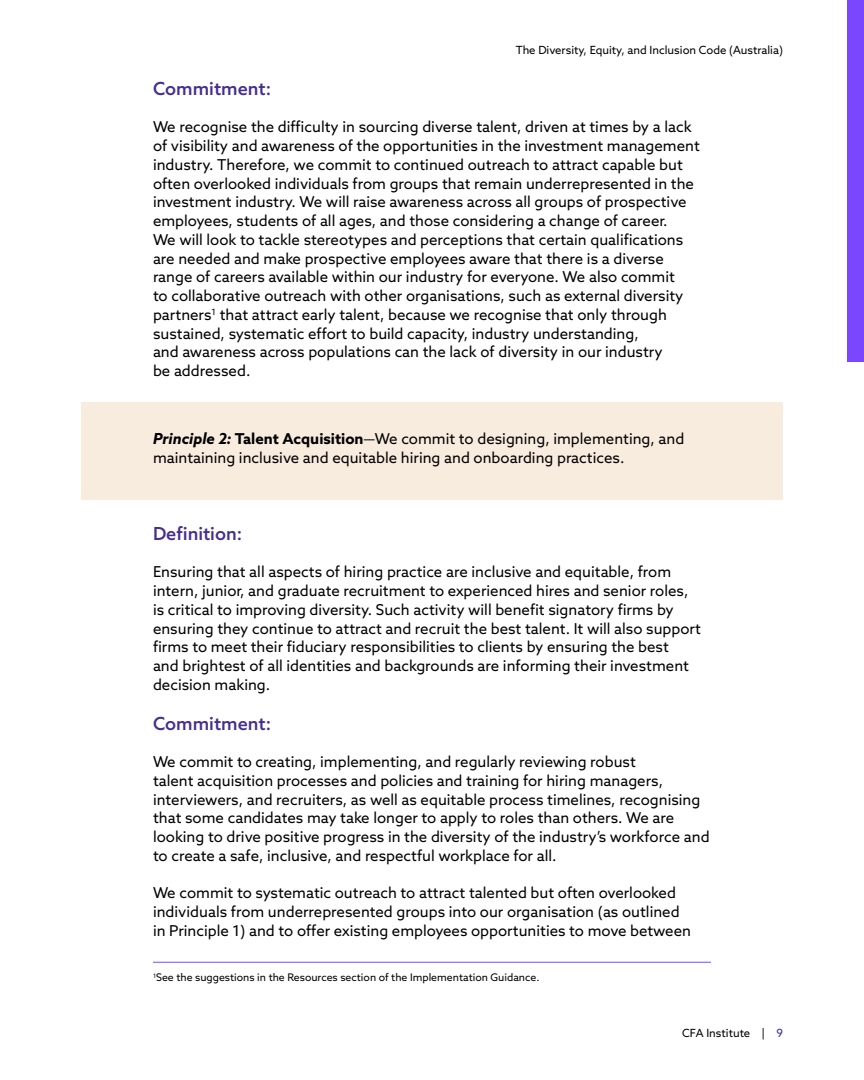
<style>
.page{position:relative;width:864px;height:1080px;background:#fff}
.page>*{position:absolute;margin:0;border:0;box-sizing:border-box;transform-origin:0 0}
.t1{font:500 18px "Azo Sans";color:#452f8f}
.Para{font:15px/18.8px "Azo Sans";color:#000}
.Box_Para{font:15px/18.8px "Azo Sans";color:#000}
.t2{font:11.25px "Azo Sans";color:#000}
.Footnotes{font:10.5px "Azo Sans";color:#000}
.s1{font-weight:700;font-style:italic}
.s2{font-weight:700}
.s3{color:#452f8f}
</style>
<div class="page">
<div style="left:848px;top:0;width:16px;height:362px;background:#7a46ff"></div>
<div style="left:81px;top:402px;width:702px;height:98px;background:#f7ecde"></div>
<hr style="left:153px;top:962px;width:558px;height:1px;background:#7a46ff">
<p class="t2" style="left:516px;top:43px;width:269px">The Diversity, Equity, and Inclusion Code (Australia)</p>
<h2 class="t1" style="left:153px;top:77px;width:120px">Commitment:</h2>
<p class="Para" style="left:153px;top:117px;width:548px">We recognise the difficulty in sourcing diverse talent, driven at times by a lack of visibility and awareness of the opportunities in the investment management industry. Therefore, we commit to continued outreach to attract capable but often overlooked individuals from groups that remain underrepresented in the investment industry. We will raise awareness across all groups of prospective employees, students of all ages, and those considering a change of career.<br>We will look to tackle stereotypes and perceptions that certain qualifications are needed and make prospective employees aware that there is a diverse range of careers available within our industry for everyone. We also commit<br>to collaborative outreach with other organisations, such as external diversity partners<sup>1</sup> that attract early talent, because we recognise that only through sustained, systematic effort to build capacity, industry understanding,<br>and awareness across populations can the lack of diversity in our industry<br>be addressed.</p>
<p class="Box_Para" style="left:153px;top:429px;width:533px"><span class="s1">Principle 2:</span> <span class="s2">Talent Acquisition</span>—We commit to designing, implementing, and maintaining inclusive and equitable hiring and onboarding practices.</p>
<h2 class="t1" style="left:153px;top:522px;width:91px">Definition:</h2>
<p class="Para" style="left:153px;top:563px;width:550px">Ensuring that all aspects of hiring practice are inclusive and equitable, from intern, junior, and graduate recruitment to experienced hires and senior roles, is critical to improving diversity. Such activity will benefit signatory firms by ensuring they continue to attract and recruit the best talent. It will also support firms to meet their fiduciary responsibilities to clients by ensuring the best<br>and brightest of all identities and backgrounds are informing their investment decision making.</p>
<h2 class="t1" style="left:153px;top:711px;width:120px">Commitment:</h2>
<p class="Para" style="left:153px;top:752px;width:558px">We commit to creating, implementing, and regularly reviewing robust<br>talent acquisition processes and policies and training for hiring managers, interviewers, and recruiters, as well as equitable process timelines, recognising that some candidates may take longer to apply to roles than others. We are looking to drive positive progress in the diversity of the industry’s workforce and to create a safe, inclusive, and respectful workplace for all.</p>
<p class="Para" style="left:153px;top:884px;width:540px">We commit to systematic outreach to attract talented but often overlooked individuals from underrepresented groups into our organisation (as outlined in Principle 1) and to offer existing employees opportunities to move between</p>
<p class="Footnotes" style="left:153px;top:970px;width:388px"><sup>1</sup>See the suggestions in the Resources section of the Implementation Guidance.</p>
<p class="t2" style="left:682px;top:1026px;width:102px">CFA Institute | <span class="s3">9</span></p>
</div>
